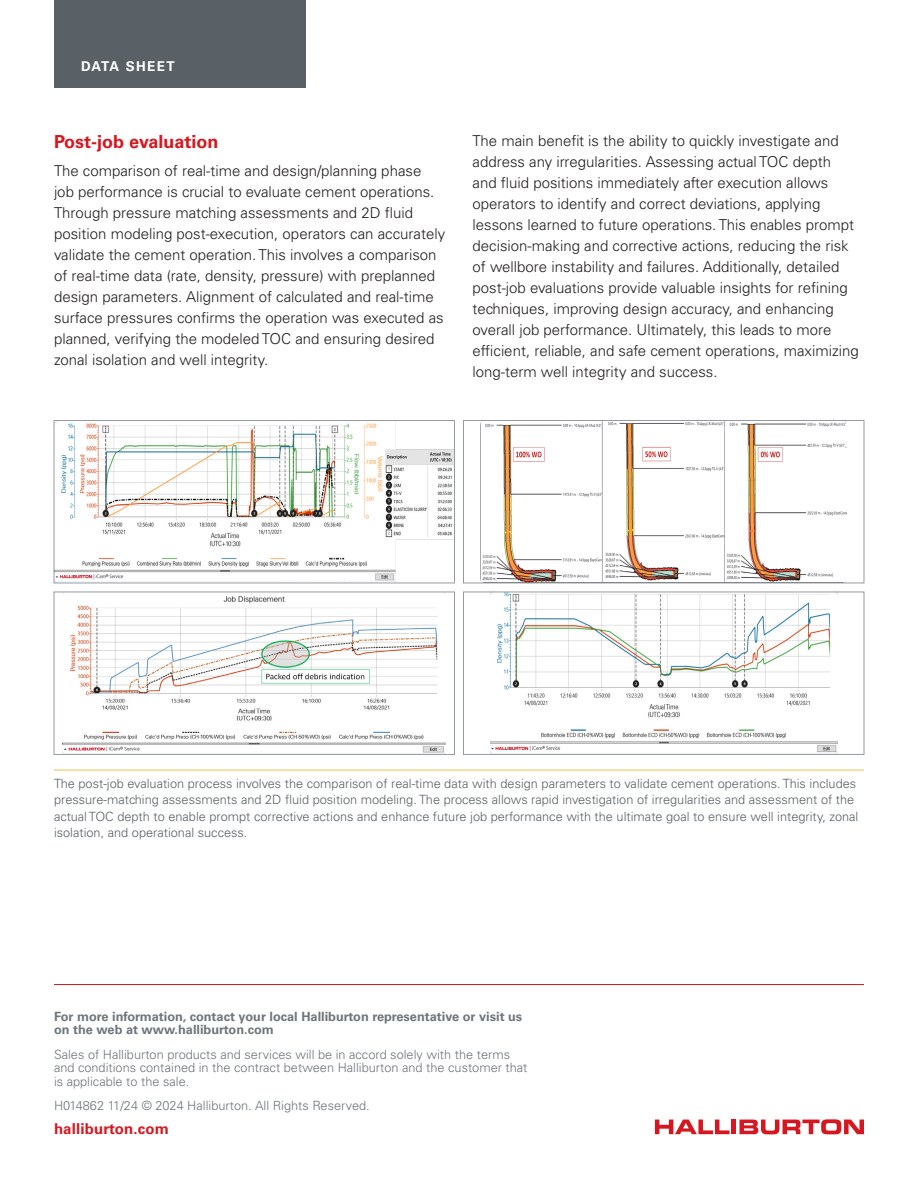
<style>
.page{position:relative;width:918px;height:1188px;background:#fff}
.page>*{position:absolute;margin:0;border:0;box-sizing:border-box;transform-origin:0 0}
._02_Subhead__2{font:700 18px "Univers LT Std";color:#d7171f}
._02_Body_10pt{font:300 15px/21px "Univers LT Std";color:#231f20}
._05_Disclosure-Copyright{font:700 15px "Univers LT Std";letter-spacing:.01em;color:#d7171f}
.t1{font:700 13.5px "Univers LT Std";letter-spacing:.1em;color:#fff}
._05_Photo_Caption{font:300 12.75px/16.5px "Univers LT Std";color:#5a6166}
._05_Disclosure-Copyright-2{font:300 12.75px/13.5px "Univers LT Std";color:#6e757a}
._05_Disclosure-Copyright-3{font:700 12.75px/13.5px "Univers LT Std";color:#6e757a}
</style>
<div class="page">
<hr style="left:54px;top:770px;width:810px;height:1px;background:#f1c148">
<img style="left:482px;top:422px;width:365px;height:159px">
<div style="left:463px;top:420px;width:401px;height:163px;border:1px solid #959ca1"></div>
<img style="left:63px;top:596px;width:383px;height:157px">
<div style="left:54px;top:592px;width:401px;height:163px;border:1px solid #959ca1"></div>
<div style="left:321px;top:746px;width:99px;height:6px;background:#fff"></div>
<img style="left:490px;top:594px;width:347px;height:159px">
<div style="left:463px;top:592px;width:401px;height:163px;border:1px solid #959ca1"></div>
<div style="left:712px;top:745px;width:103px;height:7px;background:#fff"></div>
<img style="left:56px;top:422px;width:397px;height:159px">
<div style="left:54px;top:420px;width:401px;height:163px;border:1px solid #959ca1"></div>
<div style="left:274px;top:573px;width:100px;height:6px;background:#fff"></div>
<svg style="left:655px;top:1120px;width:75px;height:14px"></svg>
<hr style="left:732px;top:1120px;width:4px;height:14px;background:#d7171f">
<svg style="left:739px;top:1119px;width:125px;height:15px"></svg>
<div style="left:54px;top:0;width:252px;height:88px;background:#5a6166"></div>
<hr style="left:54px;top:984px;width:810px;height:1px;background:#d7171f">
<p class="t1" style="left:81px;top:58px;width:95px">DATA SHEET</p>
<p class="_02_Subhead__2" style="left:54px;top:131px;width:166px">Post-job evaluation</p>
<p class="_02_Body_10pt" style="left:54px;top:160px;width:393px">The comparison of real-time and design/planning phase<br>job performance is crucial to evaluate cement operations.<br>Through pressure matching assessments and 2D fluid position modeling post-execution, operators can accurately validate the cement operation. This involves a comparison of real-time data (rate, density, pressure) with preplanned design parameters. Alignment of calculated and real-time surface pressures confirms the operation was executed as planned, verifying the modeled TOC and ensuring desired zonal isolation and well integrity.</p>
<p class="_02_Body_10pt" style="left:472px;top:130px;width:388px">The main benefit is the ability to quickly investigate and address any irregularities. Assessing actual TOC depth and fluid positions immediately after execution allows operators to identify and correct deviations, applying lessons learned to future operations. This enables prompt decision-making and corrective actions, reducing the risk of wellbore instability and failures. Additionally, detailed post-job evaluations provide valuable insights for refining techniques, improving design accuracy, and enhancing overall job performance. Ultimately, this leads to more efficient, reliable, and safe cement operations, maximizing long-term well integrity and success.</p>
<p class="_05_Photo_Caption" style="left:54px;top:775px;width:806px">The post-job evaluation process involves the comparison of real-time data with design parameters to validate cement operations. This includes pressure-matching assessments and 2D fluid position modeling. The process allows rapid investigation of irregularities and assessment of the actual TOC depth to enable prompt corrective actions and enhance future job performance with the ultimate goal to ensure well integrity, zonal isolation, and operational success.</p>
<p class="_05_Disclosure-Copyright-3" style="left:54px;top:1010px;width:470px">For more information, contact your local Halliburton representative or visit us on the web at www.halliburton.com</p>
<p class="_05_Disclosure-Copyright-2" style="left:54px;top:1048px;width:475px">Sales of Halliburton products and services will be in accord solely with the terms and conditions contained in the contract between Halliburton and the customer that is applicable to the sale.</p>
<p class="_05_Disclosure-Copyright-2" style="left:54px;top:1099px;width:317px">H014862 11/24 © 2024 Halliburton. All Rights Reserved.</p>
<p class="_05_Disclosure-Copyright" style="left:54px;top:1120px;width:116px">halliburton.com</p>
</div>
